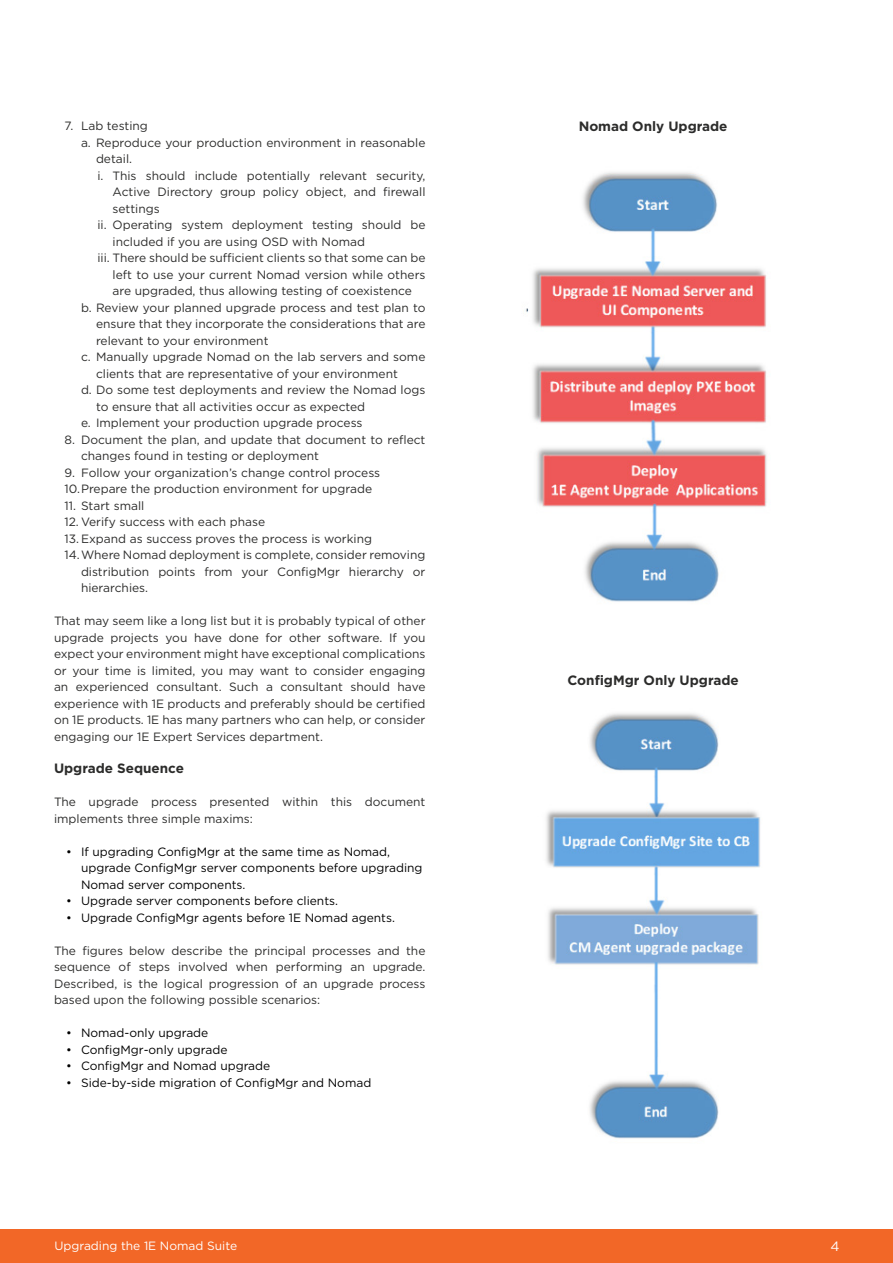
<style>
.page{position:relative;width:893px;height:1263px;background:#fff}
.page>*{position:absolute;margin:0;border:0;box-sizing:border-box;transform-origin:0 0}
.t1{font:700 13.5px "Gotham";color:#2c2c2b}
.t2{font:13.5px "Gotham";color:#fff}
.t3{font:12px/16.5px "Gotham";color:#2c2c2b}
.t4{font:12px/16.5px "Gotham";color:#000}
.t5{font:12px "Gotham";color:#fff}
</style>
<div class="page">
<div style="left:0;top:1228px;width:893px;height:35px;background:#f26727"></div>
<img style="left:525px;top:172px;width:242px;height:430px">
<img style="left:546px;top:713px;width:214px;height:426px">
<p class="t3" style="left:64px;top:117px;width:85px">7. Lab testing</p>
<p class="t3" style="left:81px;top:134px;width:346px">a. Reproduce your production environment in reasonable</p>
<p class="t3" style="left:96px;top:150px;width:38px">detail.</p>
<p class="t3" style="left:98px;top:167px;width:329px">i. This should include potentially relevant security,</p>
<p class="t3" style="left:112px;top:183px;width:314px">Active Directory group policy object, and firewall</p>
<p class="t3" style="left:112px;top:200px;width:49px">settings</p>
<p class="t3" style="left:98px;top:216px;width:329px">ii. Operating system deployment testing should be</p>
<p class="t3" style="left:112px;top:233px;width:254px">included if you are using OSD with Nomad</p>
<p class="t3" style="left:98px;top:249px;width:329px">iii. There should be sufficient clients so that some can be</p>
<p class="t3" style="left:112px;top:266px;width:314px">left to use your current Nomad version while others</p>
<p class="t3" style="left:112px;top:282px;width:301px">are upgraded, thus allowing testing of coexistence</p>
<p class="t3" style="left:81px;top:299px;width:346px">b. Review your planned upgrade process and test plan to</p>
<p class="t3" style="left:96px;top:315px;width:331px">ensure that they incorporate the considerations that are</p>
<p class="t3" style="left:96px;top:332px;width:174px">relevant to your environment</p>
<p class="t3" style="left:81px;top:348px;width:346px">c. Manually upgrade Nomad on the lab servers and some</p>
<p class="t3" style="left:96px;top:365px;width:303px">clients that are representative of your environment</p>
<p class="t3" style="left:81px;top:381px;width:346px">d. Do some test deployments and review the Nomad logs</p>
<p class="t3" style="left:96px;top:398px;width:271px">to ensure that all activities occur as expected</p>
<p class="t3" style="left:81px;top:414px;width:283px">e. Implement your production upgrade process</p>
<p class="t3" style="left:81px;top:431px;width:346px;text-indent:-16px">8. Document the plan, and update that document to reflect changes found in testing or deployment</p>
<p class="t3" style="left:64px;top:464px;width:317px">9. Follow your organization’s change control process<br>10.Prepare the production environment for upgrade</p>
<p class="t3" style="left:64px;top:497px;width:81px">11. Start small</p>
<p class="t3" style="left:64px;top:513px;width:202px">12. Verify success with each phase</p>
<p class="t3" style="left:64px;top:530px;width:309px">13. Expand as success proves the process is working</p>
<p class="t3" style="left:64px;top:546px;width:362px">14.Where Nomad deployment is complete, consider removing</p>
<p class="t3" style="left:81px;top:563px;width:346px">distribution points from your ConfigMgr hierarchy or</p>
<p class="t3" style="left:81px;top:579px;width:69px">hierarchies.</p>
<p class="t3" style="left:54px;top:612px;width:373px;text-align:justify">That may seem like a long list but it is probably typical of other upgrade projects you have done for other software. If you expect your environment might have exceptional complications or your time is limited, you may want to consider engaging an experienced consultant. Such a consultant should have experience with 1E products and preferably should be certified on 1E products. 1E has many partners who can help, or consider engaging our 1E Expert Services department.</p>
<p class="t1" style="left:54px;top:759px;width:132px">Upgrade Sequence</p>
<p class="t3" style="left:54px;top:793px;width:373px">The upgrade process presented within this document implements three simple maxims:</p>
<p class="t4" style="left:81px;top:843px;width:343px;text-indent:-15px">• If upgrading ConfigMgr at the same time as Nomad, upgrade ConfigMgr server components before upgrading<br>Nomad server components.</p>
<p class="t4" style="left:66px;top:892px;width:274px">• Upgrade server components before clients.</p>
<p class="t4" style="left:66px;top:909px;width:331px">• Upgrade ConfigMgr agents before 1E Nomad agents.</p>
<p class="t3" style="left:54px;top:942px;width:373px;text-align:justify">The figures below describe the principal processes and the sequence of steps involved when performing an upgrade.<br>Described, is the logical progression of an upgrade process based upon the following possible scenarios:</p>
<p class="t4" style="left:66px;top:1024px;width:144px">• Nomad-only upgrade</p>
<p class="t4" style="left:66px;top:1041px;width:163px">• ConfigMgr-only upgrade</p>
<p class="t4" style="left:66px;top:1057px;width:206px">• ConfigMgr and Nomad upgrade</p>
<p class="t4" style="left:66px;top:1074px;width:307px">• Side-by-side migration of ConfigMgr and Nomad</p>
<p class="t1" style="left:579px;top:117px;width:150px">Nomad Only Upgrade</p>
<p class="t1" style="left:567px;top:671px;width:173px">ConfigMgr Only Upgrade</p>
<p class="t5" style="left:54px;top:1238px;width:184px">Upgrading the 1E Nomad Suite</p>
<p class="t2" style="left:831px;top:1238px;width:11px">4</p>
</div>
